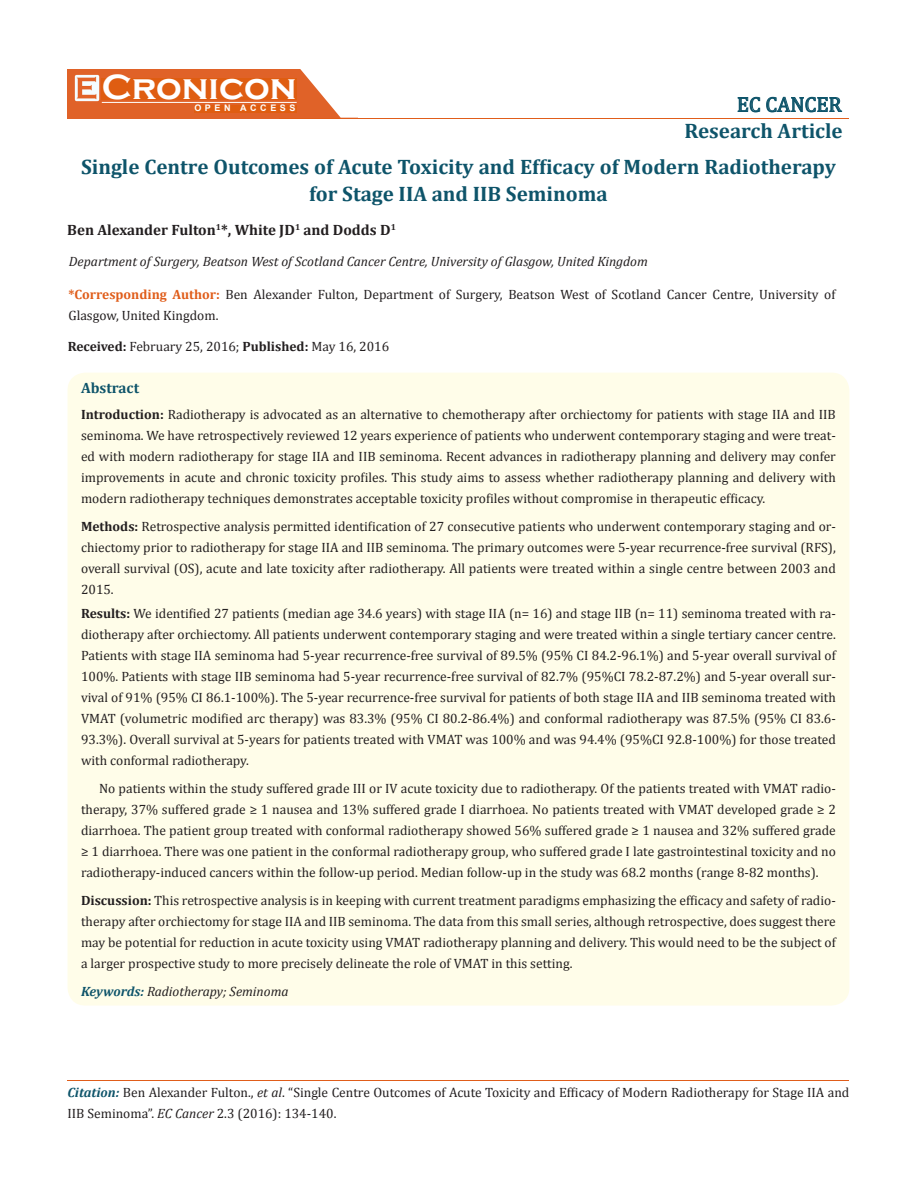
<style>
.page{position:relative;width:917px;height:1190px;background:#fff}
.page>*{position:absolute;margin:0;border:0;box-sizing:border-box;transform-origin:0 0}
.t1{font:700 36px "Copperplate Gothic";color:#fff}
.t2{font:700 21px/35.7px "Cambria";color:#0e546a}
.t3{font:21px "Cambria";color:#0e546a}
.t4{font:700 15px "Cambria";color:#231f20}
.t5{font:700 15px "Cambria";color:#0e546a}
.t6{font:13.5px/21px "Cambria";color:#231f20;text-align:justify}
.t7{font:italic 13.5px "Cambria";color:#231f20}
.t8{font:700 9px "Arial";letter-spacing:.4em;color:#fff}
.s1{font-weight:700;color:#e05d1a}
.s2{font-weight:700}
.s3{font-weight:700;color:#0e546a}
.s4{font-weight:700;font-style:italic;color:#0e546a}
.s5{font-style:italic}
</style>
<div class="page">
<div style="left:67px;top:70px;width:290px;height:49px;background:#e06228"></div>
<svg style="left:300px;top:69px;width:58px;height:49px"></svg>
<img style="left:75px;top:75px;width:24px;height:26px">
<div style="left:102px;top:79px;width:195px;height:21px;background:#df5d11"></div>
<div style="left:194px;top:105px;width:103px;height:7px;background:#df5d11"></div>
<svg style="left:737px;top:97px;width:105px;height:15px"></svg>
<hr style="left:102px;top:102px;width:194px;height:1px;background:#fff">
<hr style="left:279px;top:118px;width:569px;height:1px;background:#e05d1a">
<hr style="left:67px;top:1080px;width:782px;height:1px;background:#e05d1a">
<div style="left:67px;top:372px;width:782px;height:633px;background:#fffde9;border-radius:18px"></div>
<h1 class="t1" style="left:102px;top:68px;width:196px">Cronicon</h1>
<p class="t8" style="left:194px;top:102px;width:103px">OPEN ACCESS</p>
<h2 class="t3" style="left:736px;top:92px;width:106px">EC CANCER</h2>
<h2 class="t2" style="left:81px;top:112px;width:763px;text-indent:603px">Research Article<br>Single Centre Outcomes of Acute Toxicity and Efficacy of Modern Radiotherapy</h2>
<h2 class="t2" style="left:309px;top:175px;width:300px">for Stage IIA and IIB Seminoma</h2>
<p class="t4" style="left:67px;top:219px;width:330px">Ben Alexander Fulton<sup>1</sup>*, White JD<sup>1</sup> and Dodds D<sup>1</sup></p>
<p class="t7" style="left:69px;top:251px;width:580px">Department of Surgery, Beatson West of Scotland Cancer Centre, University of Glasgow, United Kingdom</p>
<p class="t6" style="left:68px;top:283px;width:768px"><span class="s1">*Corresponding Author:</span> Ben Alexander Fulton, Department of Surgery, Beatson West of Scotland Cancer Centre, University of<br>Glasgow, United Kingdom.</p>
<p class="t6" style="left:68px;top:336px;width:323px"><span class="s2">Received:</span> February 25, 2016; <span class="s2">Published:</span> May 16, 2016</p>
<p class="t5" style="left:81px;top:377px;width:60px">Abstract</p>
<p class="t6" style="left:81px;top:403px;width:756px"><span class="s2">Introduction:</span> Radiotherapy is advocated as an alternative to chemotherapy after orchiectomy for patients with stage IIA and IIB seminoma. We have retrospectively reviewed 12 years experience of patients who underwent contemporary staging and were treat&shy;ed with modern radiotherapy for stage IIA and IIB seminoma. Recent advances in radiotherapy planning and delivery may confer improvements in acute and chronic toxicity profiles. This study aims to assess whether radiotherapy planning and delivery with modern radiotherapy techniques demonstrates acceptable toxicity profiles without compromise in therapeutic efficacy.</p>
<p class="t6" style="left:81px;top:516px;width:756px"><span class="s2">Methods:</span> Retrospective analysis permitted identification of 27 consecutive patients who underwent contemporary staging and or&shy;chiectomy prior to radiotherapy for stage IIA and IIB seminoma. The primary outcomes were 5-year recurrence-free survival (RFS), overall survival (OS), acute and late toxicity after radiotherapy. All patients were treated within a single centre between 2003 and 2015.</p>
<p class="t6" style="left:81px;top:603px;width:756px"><span class="s2">Results:</span> We identified 27 patients (median age 34.6 years) with stage IIA (n= 16) and stage IIB (n= 11) seminoma treated with ra&shy;diotherapy after orchiectomy. All patients underwent contemporary staging and were treated within a single tertiary cancer centre.<br>Patients with stage IIA seminoma had 5-year recurrence-free survival of 89.5% (95% CI 84.2-96.1%) and 5-year overall survival of 100%. Patients with stage IIB seminoma had 5-year recurrence-free survival of 82.7% (95%CI 78.2-87.2%) and 5-year overall sur&shy;vival of 91% (95% CI 86.1-100%). The 5-year recurrence-free survival for patients of both stage IIA and IIB seminoma treated with VMAT (volumetric modified arc therapy) was 83.3% (95% CI 80.2-86.4%) and conformal radiotherapy was 87.5% (95% CI 83.6- 93.3%). Overall survival at 5-years for patients treated with VMAT was 100% and was 94.4% (95%CI 92.8-100%) for those treated with conformal radiotherapy.</p>
<p class="t6" style="left:81px;top:777px;width:756px;text-indent:18px">No patients within the study suffered grade III or IV acute toxicity due to radiotherapy. Of the patients treated with VMAT radio&shy;therapy, 37% suffered grade ≥ 1 nausea and 13% suffered grade I diarrhoea. No patients treated with VMAT developed grade ≥ 2 diarrhoea. The patient group treated with conformal radiotherapy showed 56% suffered grade ≥ 1 nausea and 32% suffered grade ≥ 1 diarrhoea. There was one patient in the conformal radiotherapy group, who suffered grade I late gastrointestinal toxicity and no radiotherapy-induced cancers within the follow-up period. Median follow-up in the study was 68.2 months (range 8-82 months).</p>
<p class="t6" style="left:81px;top:889px;width:756px"><span class="s2">Discussion:</span> This retrospective analysis is in keeping with current treatment paradigms emphasizing the efficacy and safety of radio&shy;therapy after orchiectomy for stage IIA and IIB seminoma. The data from this small series, although retrospective, does suggest there may be potential for reduction in acute toxicity using VMAT radiotherapy planning and delivery. This would need to be the subject of a larger prospective study to more precisely delineate the role of VMAT in this setting.</p>
<p class="t7" style="left:81px;top:982px;width:209px"><span class="s3">Keywords:</span> Radiotherapy; Seminoma</p>
<p class="t6" style="left:67px;top:1081px;width:783px"><span class="s4">Citation:</span> Ben Alexander Fulton., <span class="s5">et al</span>. “Single Centre Outcomes of Acute Toxicity and Efficacy of Modern Radiotherapy for Stage IIA and<br>IIB Seminoma”. <span class="s5">EC Cancer</span> 2.3 (2016): 134-140.</p>
</div>
